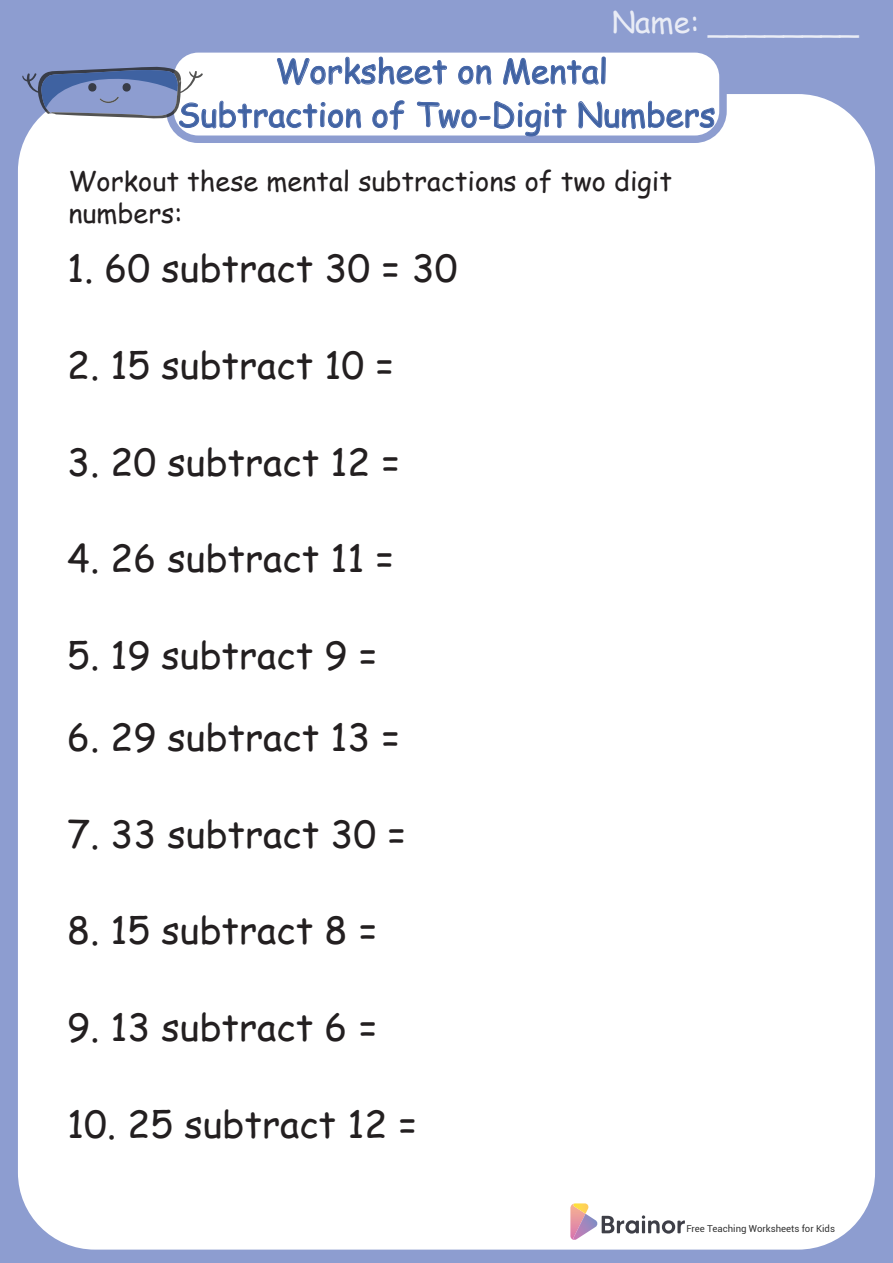
<style>
.page{position:relative;width:893px;height:1263px;background:#8d9dd0}
.page>*{position:absolute;margin:0;border:0;box-sizing:border-box;transform-origin:0 0}
.t1{font:37.5px "Comic Sans MS";color:#231f20}
.t2{font:33px/43.5px "Comic Sans MS";color:#3f62a1;text-align:center}
.t3{font:30px "Comic Sans MS";color:#fff}
.t4{font:27px/32.4px "Comic Sans MS";color:#231f20}
.t5{font:9.6px "Roboto";color:#010101}
</style>
<div class="page">
<div style="left:18px;top:94px;width:857px;height:1155px;background:#fff;border-radius:77px"></div>
<div style="left:170px;top:49px;width:553px;height:90px;background:#fff;border-radius:28px"></div>
<div style="left:166px;top:45px;width:561px;height:98px;border:8px solid #8d9dd0;border-radius:28px"></div>
<svg style="left:22px;top:57px;width:693px;height:79px"></svg>
<svg style="left:570px;top:1203px;width:115px;height:37px"></svg>
<p class="t3" style="left:611px;top:0;width:249px">Name: ________</p>
<p class="t2" style="left:177px;top:48px;width:540px">Worksheet on Mental<br>Subtraction of Two-Digit Numbers</p>
<p class="t4" style="left:68px;top:164px;width:605px">Workout these mental subtractions of two digit numbers:</p>
<p class="t1" style="left:67px;top:241px;width:392px">1. 60 subtract 30 = 30</p>
<p class="t1" style="left:67px;top:338px;width:329px">2. 15 subtract 10 =</p>
<p class="t1" style="left:67px;top:434px;width:335px">3. 20 subtract 12 =</p>
<p class="t1" style="left:67px;top:531px;width:329px">4. 26 subtract 11 =</p>
<p class="t1" style="left:67px;top:627px;width:312px">5. 19 subtract 9 =</p>
<p class="t1" style="left:67px;top:710px;width:335px">6. 29 subtract 13 =</p>
<p class="t1" style="left:67px;top:806px;width:341px">7. 33 subtract 30 =</p>
<p class="t1" style="left:67px;top:903px;width:312px">8. 15 subtract 8 =</p>
<p class="t1" style="left:67px;top:1000px;width:312px">9. 13 subtract 6 =</p>
<p class="t1" style="left:67px;top:1096px;width:352px">10. 25 subtract 12 =</p>
<p class="t5" style="left:686px;top:1222px;width:150px">Free Teaching Worksheets for Kids</p>
</div>
